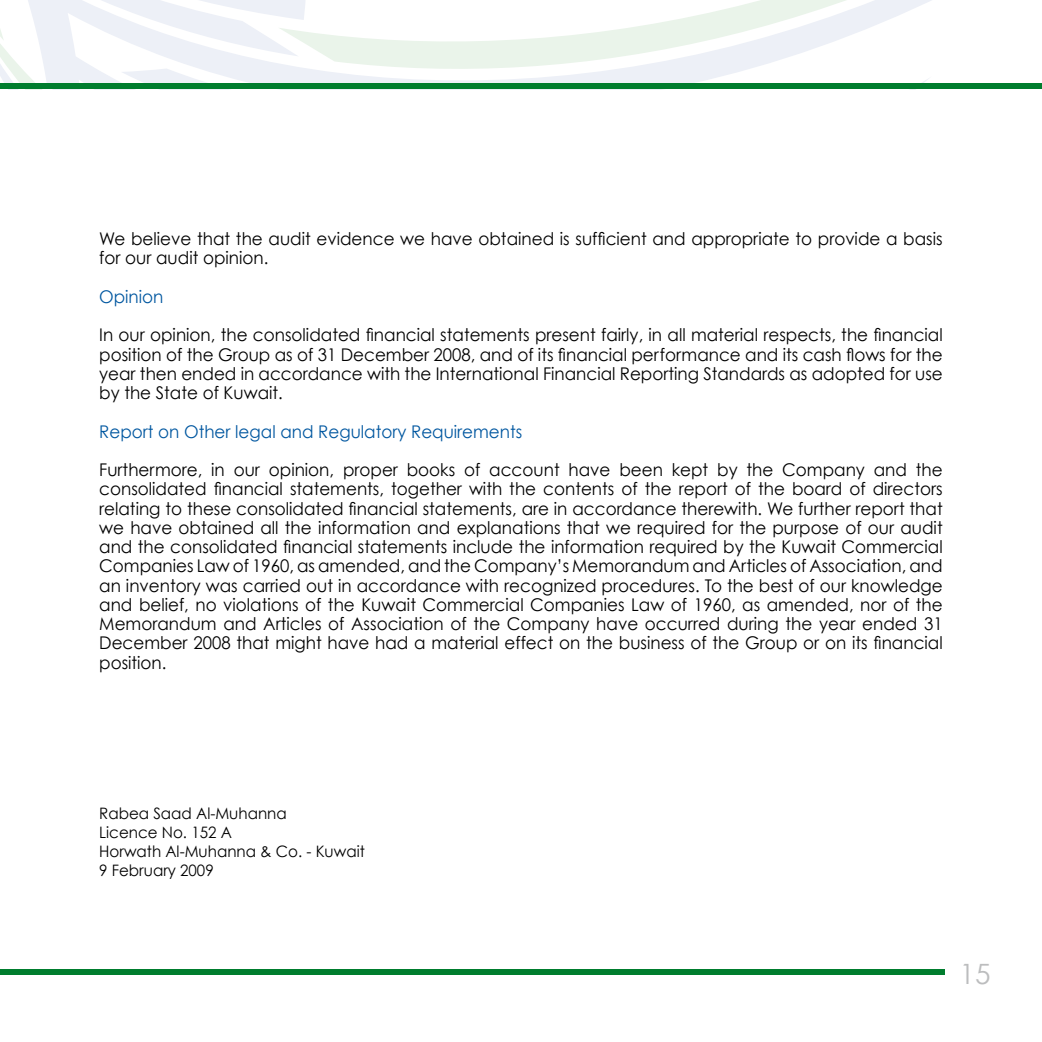
<style>
.page{position:relative;width:1042px;height:1042px;background:#fff}
.page>*{position:absolute;margin:0;border:0;box-sizing:border-box;transform-origin:0 0}
.t1{font:28px "Century Gothic";color:#bcbdbe}
.t2{font:17.5px/19.2px "Century Gothic";color:#000;text-align:justify;scale:.96 1}
.t3{font:17.5px "Century Gothic";color:#0057a0;scale:.96 1}
.t4{font:15.75px/19.2px "Century Gothic";color:#000;scale:.96 1}
</style>
<div class="page">
<div style="left:0;top:969px;width:945px;height:6px;background:#007d2e"></div>
<svg style="left:0;top:0;width:932px;height:83px"></svg>
<div style="left:0;top:83px;width:1042px;height:6px;background:#007d2e"></div>
<p class="t2" style="left:99px;top:229px;width:880px">We believe that the audit evidence we have obtained is sufficient and appropriate to provide a basis for our audit opinion.</p>
<p class="t3" style="left:99px;top:286px;width:68px">Opinion</p>
<p class="t2" style="left:99px;top:325px;width:880px">In our opinion, the consolidated financial statements present fairly, in all material respects, the financial position of the Group as of 31 December 2008, and of its financial performance and its cash flows for the year then ended in accordance with the International Financial Reporting Standards as adopted for use by the State of Kuwait.</p>
<p class="t3" style="left:99px;top:420px;width:442px">Report on Other legal and Regulatory Requirements</p>
<p class="t2" style="left:99px;top:460px;width:880px">Furthermore, in our opinion, proper books of account have been kept by the Company and the consolidated financial statements, together with the contents of the report of the board of directors relating to these consolidated financial statements, are in accordance therewith. We further report that we have obtained all the information and explanations that we required for the purpose of our audit and the consolidated financial statements include the information required by the Kuwait Commercial Companies Law of 1960, as amended, and the Company’s Memorandum and Articles of Association, and an inventory was carried out in accordance with recognized procedures. To the best of our knowledge and belief, no violations of the Kuwait Commercial Companies Law of 1960, as amended, nor of the Memorandum and Articles of Association of the Company have occurred during the year ended 31<br>December 2008 that might have had a material effect on the business of the Group or on its financial position.</p>
<p class="t4" style="left:99px;top:803px;width:278px">Rabea Saad Al-Muhanna<br>Licence No. 152 A<br>Horwath Al-Muhanna &amp; Co. - Kuwait<br>9 February 2009</p>
<h1 class="t1" style="left:959px;top:956px;width:30px">15</h1>
</div>
